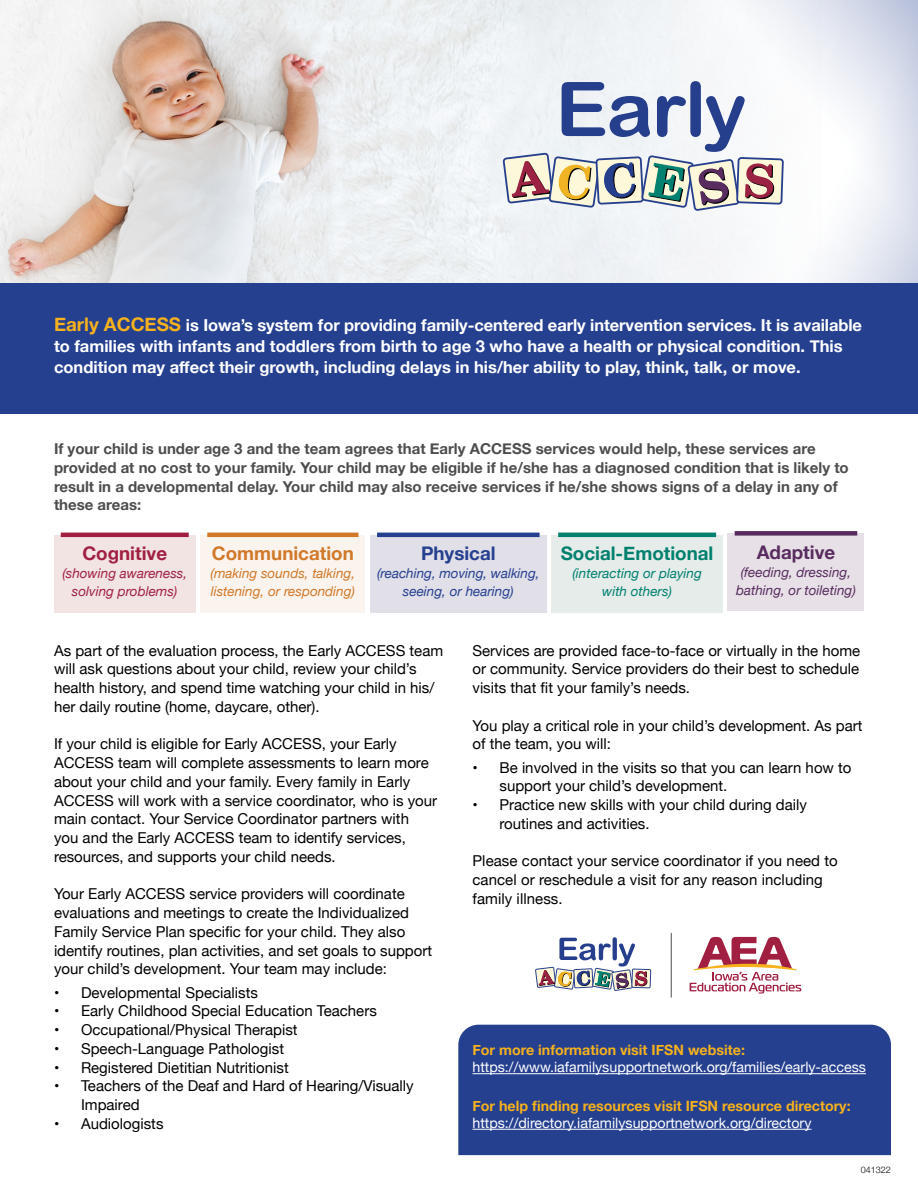
<style>
.page{position:relative;width:918px;height:1188px;background:#fff}
.page>*{position:absolute;margin:0;border:0;box-sizing:border-box;transform-origin:0 0}
.Red{font:700 18.75px "Helvetica Neue";color:#00806e}
.Red-2{font:700 18.75px "Helvetica Neue";color:#d17829}
.Red-3{font:700 18.75px "Helvetica Neue";color:#a12041}
.Red-4{font:700 18.75px "Helvetica Neue";color:#25408f}
.Red-5{font:700 18.75px "Helvetica Neue";color:#592c5f}
.t1{font:700 16.5px/21px "Helvetica Neue";color:#fff}
.t2{font:15px/18.8px "Helvetica Neue";color:#000}
.t3{font:700 15px/18.8px "Helvetica Neue";color:#4d4d4f}
.t4{font:14.25px "Helvetica Neue";color:#fff}
.t5{font:700 14.25px "Helvetica Neue";color:#f6b11d}
.Red-6{font:italic 13.5px/18px "Helvetica Neue";color:#d17829}
.t6{font:italic 13.5px/18px "Helvetica Neue";color:#25408f;text-align:center}
.t7{font:italic 13.5px/18px "Helvetica Neue";color:#592c5f;text-align:center}
.t8{font:italic 13.5px/18px "Helvetica Neue";color:#a12041;text-align:center}
.Red-7{font:italic 13.5px/18px "Helvetica Neue";color:#00806e;text-align:center}
.t9{font:300 9px "Helvetica Neue";color:#000}
.s1{font-size:18.75px;color:#f6b11d}
</style>
<div class="page">
<div style="left:458px;top:1025px;width:433px;height:130px;background:#25408f"></div>
<img style="left:0;top:0;width:918px;height:284px">
<svg style="left:502px;top:81px;width:283px;height:154px"></svg>
<div style="left:0;top:284px;width:918px;height:130px;background:#25408f"></div>
<hr style="left:472px;top:1073px;width:394px;height:1px;background:#fff">
<div style="left:54px;top:535px;width:141px;height:77px;background:#f1e4e2"></div>
<hr style="left:61px;top:533px;width:128px;height:4px;background:#a12041">
<div style="left:370px;top:535px;width:176px;height:77px;background:#e1dfe8"></div>
<hr style="left:377px;top:533px;width:163px;height:4px;background:#25408f">
<div style="left:201px;top:535px;width:164px;height:77px;background:#fbf4ee"></div>
<hr style="left:207px;top:533px;width:151px;height:4px;background:#d17829">
<div style="left:551px;top:535px;width:172px;height:77px;background:#e5ecea"></div>
<hr style="left:558px;top:533px;width:158px;height:4px;background:#00806e">
<div style="left:728px;top:533px;width:136px;height:78px;background:#e7e1e7"></div>
<div style="left:735px;top:531px;width:122px;height:5px;background:#592c5f"></div>
<hr style="left:472px;top:1129px;width:339px;height:1px;background:#fff">
<svg style="left:536px;top:937px;width:115px;height:54px"></svg>
<hr style="left:671px;top:933px;width:1px;height:64px;background:#4d4d4f">
<svg style="left:690px;top:937px;width:111px;height:57px"></svg>
<p class="t1" style="left:54px;top:315px;width:810px"><span class="s1">Early ACCESS</span> is Iowa’s system for providing family-centered early intervention services. It is available to families with infants and toddlers from birth to age 3 who have a health or physical condition. This condition may affect their growth, including delays in his/her ability to play, think, talk, or move.</p>
<p class="t3" style="left:54px;top:440px;width:796px">If your child is under age 3 and the team agrees that Early ACCESS services would help, these services are provided at no cost to your family. Your child may be eligible if he/she has a diagnosed condition that is likely to result in a developmental delay. Your child may also receive services if he/she shows signs of a delay in any of these areas:</p>
<p class="Red-3" style="left:82px;top:539px;width:86px">Cognitive</p>
<p class="t8" style="left:62px;top:565px;width:126px">(showing awareness, solving problems)</p>
<p class="Red-5" style="left:757px;top:537px;width:80px">Adaptive</p>
<p class="t7" style="left:736px;top:564px;width:121px">(feeding, dressing, bathing, or toileting)</p>
<p class="Red-2" style="left:212px;top:539px;width:143px">Communication</p>
<p class="Red-6" style="left:211px;top:565px;width:146px">(making sounds, talking, listening, or responding)</p>
<p class="Red" style="left:561px;top:539px;width:154px">Social-Emotional</p>
<p class="Red-7" style="left:573px;top:565px;width:131px">(interacting or playing with others)</p>
<p class="Red-4" style="left:421px;top:539px;width:76px">Physical</p>
<p class="t6" style="left:377px;top:565px;width:164px">(reaching, moving, walking, seeing, or hearing)</p>
<p class="t2" style="left:54px;top:642px;width:391px">As part of the evaluation process, the Early ACCESS team will ask questions about your child, review your child’s health history, and spend time watching your child in his/ her daily routine (home, daycare, other).</p>
<p class="t2" style="left:54px;top:736px;width:385px">If your child is eligible for Early ACCESS, your Early ACCESS team will complete assessments to learn more about your child and your family. Every family in Early ACCESS will work with a service coordinator, who is your main contact. Your Service Coordinator partners with<br>you and the Early ACCESS team to identify services, resources, and supports your child needs.</p>
<p class="t2" style="left:54px;top:886px;width:380px">Your Early ACCESS service providers will coordinate evaluations and meetings to create the Individualized Family Service Plan specific for your child. They also identify routines, plan activities, and set goals to support your child’s development. Your team may include:</p>
<p class="t2" style="left:54px;top:984px;width:205px">• Developmental Specialists</p>
<p class="t2" style="left:54px;top:1002px;width:324px">• Early Childhood Special Education Teachers</p>
<p class="t2" style="left:54px;top:1021px;width:245px">• Occupational/Physical Therapist</p>
<p class="t2" style="left:54px;top:1040px;width:232px">• Speech-Language Pathologist</p>
<p class="t2" style="left:54px;top:1059px;width:236px">• Registered Dietitian Nutritionist</p>
<p class="t2" style="left:81px;top:1077px;width:334px;text-indent:-27px">• Teachers of the Deaf and Hard of Hearing/Visually<br>Impaired</p>
<p class="t2" style="left:54px;top:1115px;width:111px">• Audiologists</p>
<p class="t2" style="left:472px;top:642px;width:389px;text-align:justify">Services are provided face-to-face or virtually in the home or community. Service providers do their best to schedule visits that fit your family’s needs.</p>
<p class="t2" style="left:472px;top:717px;width:392px">You play a critical role in your child’s development. As part of the team, you will:</p>
<p class="t2" style="left:500px;top:759px;width:353px;text-indent:-27px">• Be involved in the visits so that you can learn how to support your child’s development.</p>
<p class="t2" style="left:500px;top:796px;width:309px;text-indent:-27px">• Practice new skills with your child during daily routines and activities.</p>
<p class="t2" style="left:472px;top:852px;width:367px">Please contact your service coordinator if you need to cancel or reschedule a visit for any reason including family illness.</p>
<p class="t5" style="left:472px;top:1039px;width:274px">For more information visit IFSN website:</p>
<p class="t4" style="left:472px;top:1057px;width:395px">https://www.iafamilysupportnetwork.org/families/early-access</p>
<p class="t5" style="left:472px;top:1094px;width:380px">For help finding resources visit IFSN resource directory:</p>
<p class="t4" style="left:472px;top:1112px;width:340px">https://directory.iafamilysupportnetwork.org/directory</p>
<p class="t9" style="left:861px;top:1162px;width:32px">041322</p>
</div>
